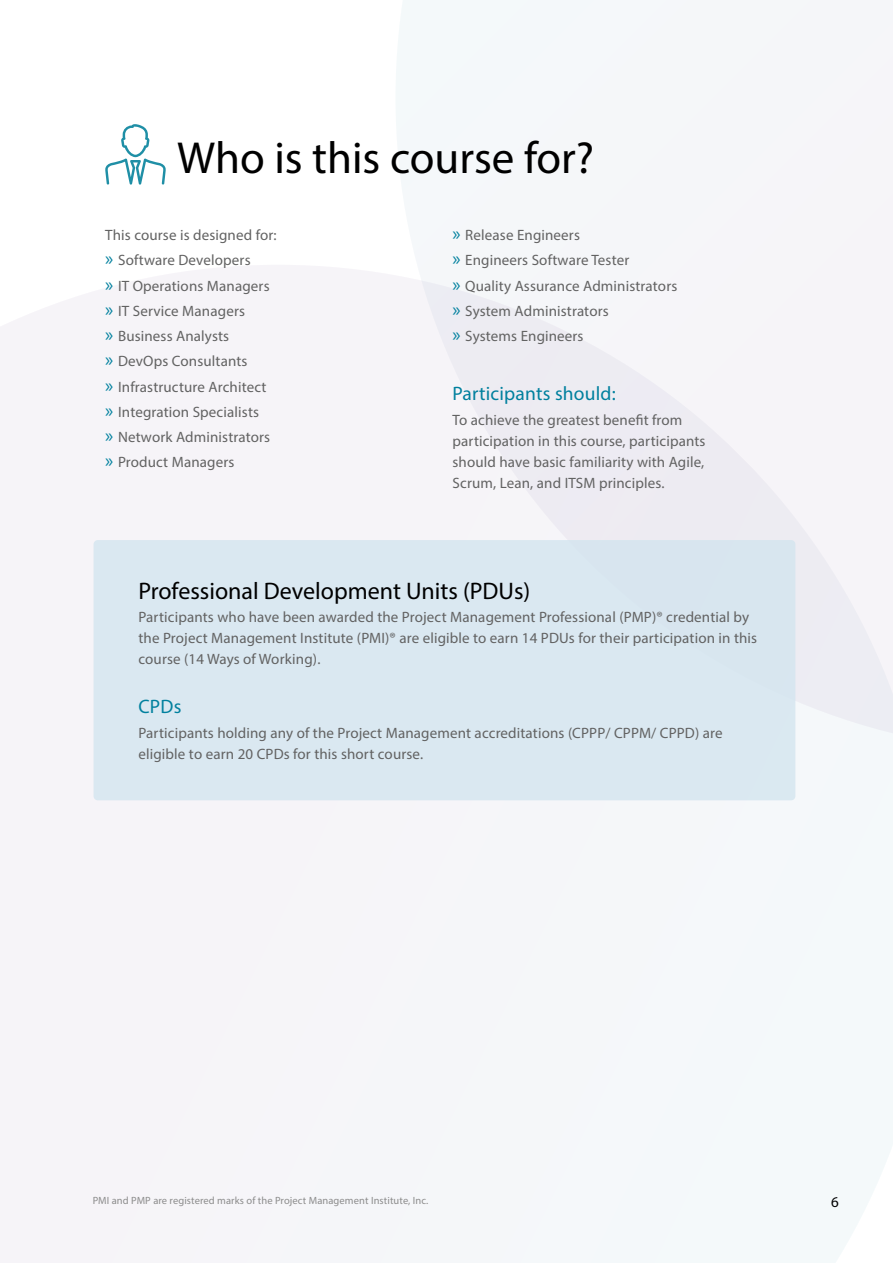
<style>
.page{position:relative;width:893px;height:1263px;background:#fff}
.page>*{position:absolute;margin:0;border:0;box-sizing:border-box;transform-origin:0 0}
.t1{font:45px "Myriad Pro";color:#000}
.t2{font:24px "Myriad Pro";color:#000}
.t3{font:19.5px "Myriad Pro";letter-spacing:.01em;color:#00809e}
.t4{font:15px/25.2px "Myriad Pro";letter-spacing:.01em;color:#626262}
.t5{font:15px "Myriad Pro";color:#000}
.t6{font:10.5px "Myriad Pro";letter-spacing:.01em;color:#8c8c8c}
.s1{font-size:19.5px;color:#00809e}
</style>
<div class="page">
<div style="left:0;top:265px;width:893px;height:998px;background:#f6f5f9"></div>
<svg style="left:395px;top:0;width:498px;height:752px"></svg>
<svg style="left:105px;top:124px;width:61px;height:61px"></svg>
<div style="left:94px;top:540px;width:701px;height:260px;background:#dae8f1;border-radius:4px"></div>
<h1 class="t1" style="left:177px;top:130px;width:418px">Who is this course for?</h1>
<p class="t4" style="left:105px;top:222px;width:173px">This course is designed for: <span class="s1">»</span> Software Developers<br><span class="s1">»</span> IT Operations Managers <span class="s1">»</span> IT Service Managers<br><span class="s1">»</span> Business Analysts<br><span class="s1">»</span> DevOps Consultants<br><span class="s1">»</span> Infrastructure Architect <span class="s1">»</span> Integration Specialists<br><span class="s1">»</span> Network Administrators <span class="s1">»</span> Product Managers</p>
<p class="t4" style="left:452px;top:222px;width:226px"><span class="s1">»</span> Release Engineers<br><span class="s1">»</span> Engineers Software Tester<br><span class="s1">»</span> Quality Assurance Administrators <span class="s1">»</span> System Administrators<br><span class="s1">»</span> Systems Engineers</p>
<h3 class="t3" style="left:452px;top:381px;width:165px">Participants should:</h3>
<p class="t4" style="left:452px;top:409px;width:255px;line-height:21px">To achieve the greatest benefit from participation in this course, participants should have basic familiarity with Agile, Scrum, Lean, and ITSM principles.</p>
<h2 class="t2" style="left:138px;top:576px;width:393px">Professional Development Units (PDUs)</h2>
<p class="t4" style="left:138px;top:607px;width:620px;line-height:21px">Participants who have been awarded the Project Management Professional (PMP)® credential by the Project Management Institute (PMI)® are eligible to earn 14 PDUs for their participation in this course (14 Ways of Working).</p>
<h3 class="t3" style="left:138px;top:694px;width:44px">CPDs</h3>
<p class="t4" style="left:138px;top:722px;width:586px;line-height:21px">Participants holding any of the Project Management accreditations (CPPP/ CPPM/ CPPD) are eligible to earn 20 CPDs for this short course.</p>
<p class="t6" style="left:93px;top:1194px;width:337px">PMI and PMP are registered marks of the Project Management Institute, Inc.</p>
<p class="t5" style="left:831px;top:1193px;width:9px">6</p>
</div>
